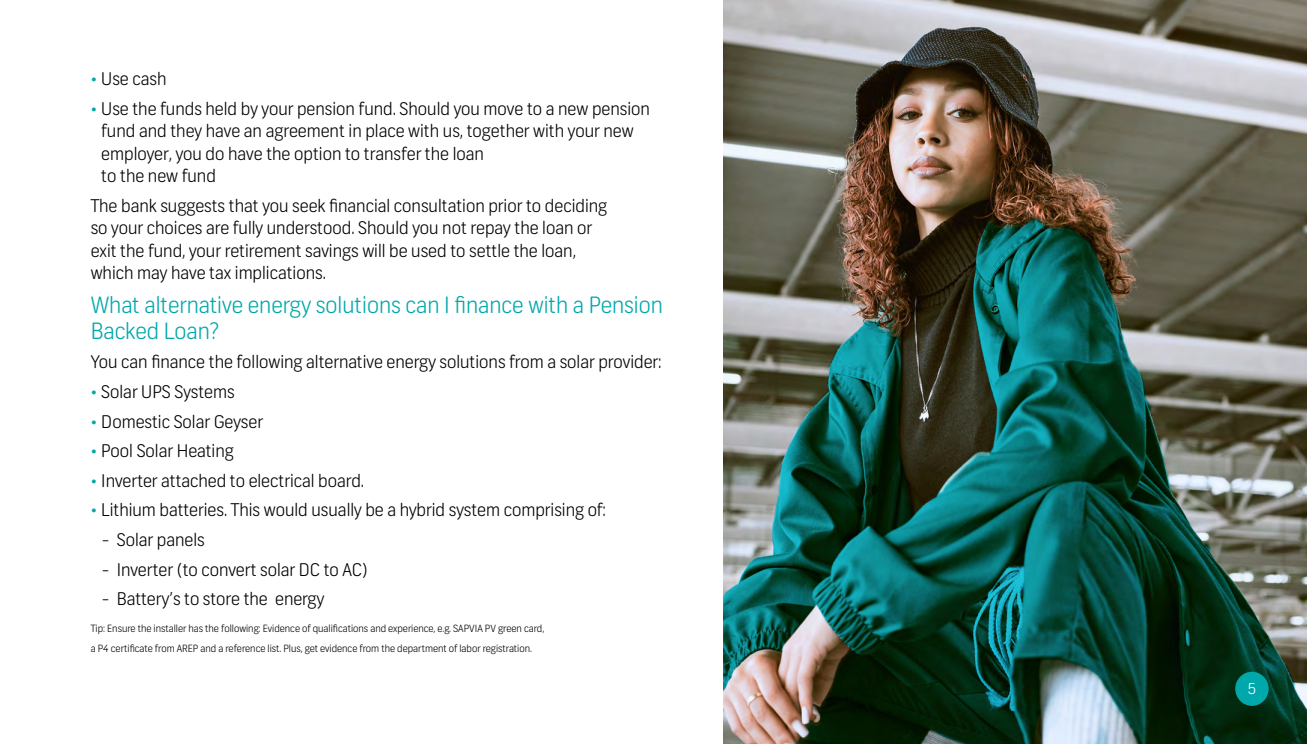
<style>
.page{position:relative;width:1307px;height:744px;background:#fff}
.page>*{position:absolute;margin:0;border:0;box-sizing:border-box;transform-origin:0 0}
.t1{font:300 22.5px/26.2px "FNB Sans";color:#00a8ab}
.t2{font:300 17.5px/22.5px "FNB Sans";color:#000}
.t3{font:300 15px "FNB Sans";color:#fff}
.t4{font:300 10px/20px "FNB Sans";color:#000}
.s1{color:#00a8ab}
</style>
<div class="page">
<img style="left:723px;top:0;width:583px;height:744px">
<div style="left:1235px;top:672px;width:33px;height:34px;background:#00a8ab;border-radius:50%"></div>
<p class="t2" style="left:91px;top:68px;width:77px"><span class="s1">•</span> Use cash</p>
<p class="t2" style="left:101px;top:97px;width:550px;text-indent:-11px"><span class="s1">•</span> Use the funds held by your pension fund. Should you move to a new pension fund and they have an agreement in place with us, together with your new employer, you do have the option to transfer the loan<br>to the new fund</p>
<p class="t2" style="left:91px;top:194px;width:518px">The bank suggests that you seek financial consultation prior to deciding so your choices are fully understood. Should you not repay the loan or exit the fund, your retirement savings will be used to settle the loan, which may have tax implications.</p>
<p class="t1" style="left:91px;top:291px;width:573px">What alternative energy solutions can I finance with a Pension<br>Backed Loan?</p>
<p class="t2" style="left:91px;top:351px;width:572px">You can finance the following alternative energy solutions from a solar provider:</p>
<p class="t2" style="left:91px;top:381px;width:145px"><span class="s1">•</span> Solar UPS Systems</p>
<p class="t2" style="left:91px;top:410px;width:174px"><span class="s1">•</span> Domestic Solar Geyser</p>
<p class="t2" style="left:91px;top:440px;width:145px"><span class="s1">•</span> Pool Solar Heating</p>
<p class="t2" style="left:91px;top:469px;width:275px"><span class="s1">•</span> Inverter attached to electrical board.</p>
<p class="t2" style="left:91px;top:499px;width:517px"><span class="s1">•</span> Lithium batteries. This would usually be a hybrid system comprising of:</p>
<p class="t2" style="left:102px;top:529px;width:104px">- Solar panels</p>
<p class="t2" style="left:102px;top:558px;width:267px">- Inverter (to convert solar DC to AC)</p>
<p class="t2" style="left:102px;top:588px;width:224px">- Battery’s to store the energy</p>
<p class="t4" style="left:91px;top:619px;width:455px">Tip: Ensure the installer has the following: Evidence of qualifications and experience, e.g. SAPVIA PV green card, a P4 certificate from AREP and a reference list. Plus, get evidence from the department of labor registration.</p>
<p class="t3" style="left:1247px;top:679px;width:11px">5</p>
</div>
